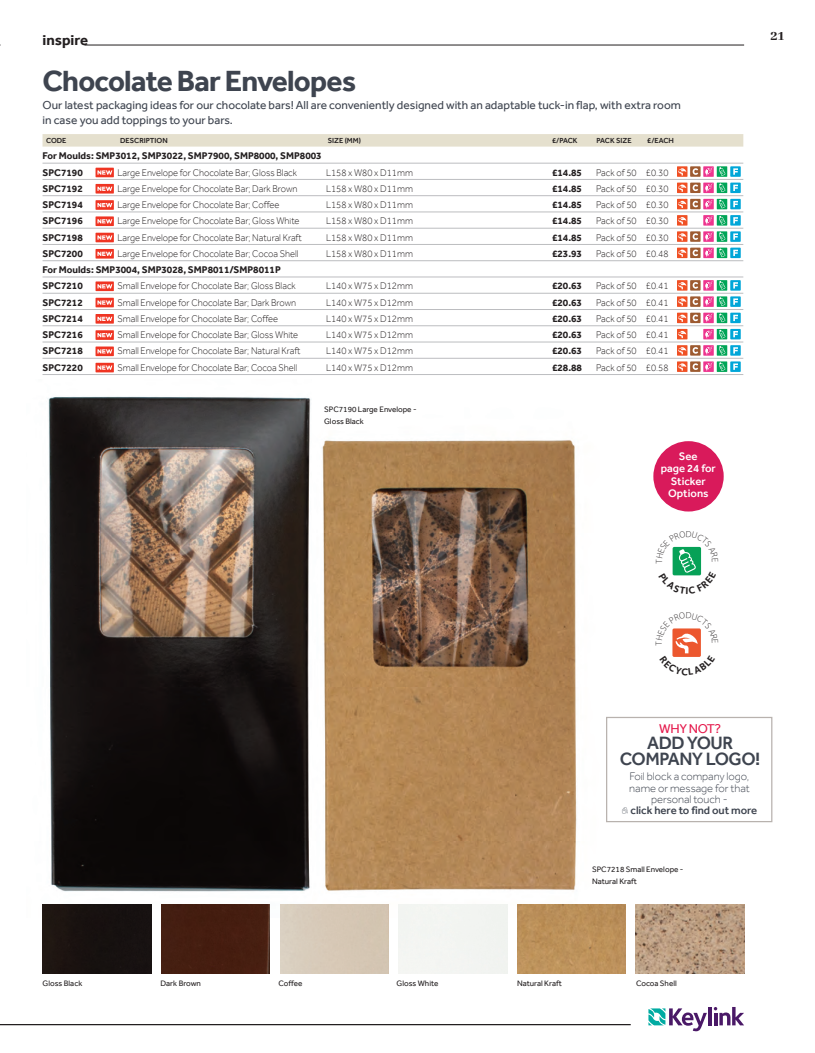
<style>
.page{position:relative;width:815px;height:1053px;background:#fff}
.page>*{position:absolute;margin:0;border:0;box-sizing:border-box;transform-origin:0 0}
.t1{font:700 30px "Effra";letter-spacing:-.025em;color:#3e444f}
.t2{font:500 18.38px/15.8px "Effra";letter-spacing:-.025em;color:#3e444f;text-align:center}
.t3{font:700 15px "Effra";color:#231f20}
.t4{font:800 15px "Abhaya Libre";color:#231f20}
.t5{font:13.12px "Effra";letter-spacing:-.025em;color:#e5194c}
.t6{font:11.88px/15px "Effra";color:#3e444f}
.t7{font:300 11.25px/11.2px "Effra";letter-spacing:-.005em;color:#3e444f;text-align:center}
.t8{font:500 11.25px/12.2px "Effra";color:#fff;text-align:center}
.t9{font:300 10px "Effra";color:#231f20;scale:.94 1}
.t10{font:700 10px "Effra";color:#231f20}
.t11{font:8.12px/12.1px "Effra";color:#231f20}
.t12{font:500 7.5px "Effra";color:#231f20}
.s1{font-family:"Keylink Icons 19";font-weight:400}
.s2{font-weight:500}
</style>
<div class="page">
<div style="left:653px;top:441px;width:71px;height:70px;background:#d91a5b;border-radius:50%"></div>
<img style="left:42px;top:396px;width:269px;height:521px">
<svg style="left:322px;top:440px;width:255px;height:477px;background:#a7815a"></svg>
<div style="left:43px;top:134px;width:700px;height:13px;background:#e5e0ce"></div>
<hr style="left:43px;top:163px;width:700px;height:1px;background:#bcbdc0">
<hr style="left:43px;top:179px;width:700px;height:1px;background:#bcbdc0">
<svg style="left:96px;top:168px;width:18px;height:9px"></svg>
<hr style="left:43px;top:195px;width:700px;height:1px;background:#bcbdc0">
<svg style="left:96px;top:184px;width:18px;height:9px"></svg>
<svg style="left:677px;top:166px;width:64px;height:27px"></svg>
<hr style="left:43px;top:212px;width:700px;height:1px;background:#bcbdc0">
<svg style="left:96px;top:200px;width:18px;height:10px"></svg>
<svg style="left:677px;top:199px;width:64px;height:10px"></svg>
<hr style="left:43px;top:228px;width:700px;height:1px;background:#bcbdc0">
<svg style="left:96px;top:216px;width:18px;height:10px"></svg>
<svg style="left:677px;top:215px;width:10px;height:10px"></svg>
<svg style="left:703px;top:215px;width:38px;height:10px"></svg>
<hr style="left:43px;top:244px;width:700px;height:1px;background:#bcbdc0">
<svg style="left:96px;top:233px;width:18px;height:9px"></svg>
<hr style="left:43px;top:260px;width:700px;height:1px;background:#bcbdc0">
<svg style="left:96px;top:249px;width:18px;height:9px"></svg>
<svg style="left:677px;top:231px;width:64px;height:27px"></svg>
<hr style="left:43px;top:277px;width:700px;height:1px;background:#bcbdc0">
<hr style="left:43px;top:293px;width:700px;height:1px;background:#bcbdc0">
<svg style="left:96px;top:281px;width:18px;height:10px"></svg>
<svg style="left:677px;top:280px;width:64px;height:10px"></svg>
<hr style="left:43px;top:309px;width:700px;height:1px;background:#bcbdc0">
<svg style="left:96px;top:298px;width:18px;height:9px"></svg>
<hr style="left:43px;top:325px;width:700px;height:1px;background:#bcbdc0">
<svg style="left:96px;top:314px;width:18px;height:9px"></svg>
<svg style="left:677px;top:296px;width:64px;height:27px"></svg>
<hr style="left:43px;top:342px;width:700px;height:1px;background:#bcbdc0">
<svg style="left:96px;top:330px;width:18px;height:10px"></svg>
<svg style="left:677px;top:329px;width:10px;height:10px"></svg>
<svg style="left:703px;top:329px;width:38px;height:10px"></svg>
<hr style="left:43px;top:358px;width:700px;height:1px;background:#bcbdc0">
<svg style="left:96px;top:346px;width:18px;height:10px"></svg>
<svg style="left:677px;top:345px;width:64px;height:10px"></svg>
<hr style="left:43px;top:374px;width:700px;height:1px;background:#bcbdc0">
<svg style="left:96px;top:363px;width:18px;height:9px"></svg>
<svg style="left:677px;top:361px;width:64px;height:11px"></svg>
<div style="left:161px;top:904px;width:109px;height:69px;background:#451e10"></div>
<img style="left:636px;top:904px;width:108px;height:69px">
<div style="left:517px;top:904px;width:109px;height:69px;background:#bc915a"></div>
<img style="left:280px;top:904px;width:109px;height:69px">
<div style="left:399px;top:904px;width:108px;height:69px;background:#f2f4f1"></div>
<div style="left:43px;top:904px;width:108px;height:69px;background:#181210"></div>
<hr style="left:0;top:1023px;width:631px;height:2px;background:#231f20">
<hr style="left:708px;top:1006px;width:3px;height:19px;background:#4a1967">
<svg style="left:714px;top:1007px;width:30px;height:18px"></svg>
<svg style="left:648px;top:1008px;width:59px;height:23px"></svg>
<hr style="left:85px;top:45px;width:659px;height:1px;background:#231f20">
<div style="left:606px;top:716px;width:166px;height:106px;border:1px solid #b8b2ae"></div>
<svg style="left:672px;top:628px;width:29px;height:29px"></svg>
<svg style="left:672px;top:546px;width:30px;height:30px"></svg>
<p class="t3" style="left:43px;top:31px;width:47px">inspire</p>
<p class="t1" style="left:43px;top:63px;width:315px">Chocolate Bar Envelopes</p>
<p class="t6" style="left:43px;top:98px;width:640px">Our latest packaging ideas for our chocolate bars! All are conveniently designed with an adaptable tuck-in flap, with extra room in case you add toppings to your bars.</p>
<p class="t12" style="left:46px;top:136px;width:22px">CODE</p>
<p class="t12" style="left:120px;top:136px;width:49px">DESCRIPTION</p>
<p class="t12" style="left:328px;top:136px;width:35px">SIZE (MM)</p>
<p class="t12" style="left:552px;top:136px;width:27px">£/PACK</p>
<p class="t12" style="left:597px;top:136px;width:37px">PACK SIZE</p>
<p class="t12" style="left:647px;top:136px;width:28px">£/EACH</p>
<p class="t10" style="left:43px;top:150px;width:281px">For Moulds: SMP3012, SMP3022, SMP7900, SMP8000, SMP8003</p>
<p class="t10" style="left:43px;top:166px;width:42px">SPC7190</p>
<p class="t9" style="left:117px;top:166px;width:193px">Large Envelope for Chocolate Bar; Gloss Black</p>
<p class="t9" style="left:326px;top:166px;width:94px">L158 x W80 x D11mm</p>
<p class="t10" style="left:552px;top:166px;width:32px">£14.85</p>
<p class="t9" style="left:596px;top:166px;width:79px">Pack of 50 £0.30</p>
<p class="t10" style="left:43px;top:182px;width:42px">SPC7192</p>
<p class="t9" style="left:117px;top:182px;width:193px">Large Envelope for Chocolate Bar; Dark Brown</p>
<p class="t9" style="left:326px;top:182px;width:94px">L158 x W80 x D11mm</p>
<p class="t10" style="left:552px;top:182px;width:32px">£14.85</p>
<p class="t9" style="left:596px;top:182px;width:79px">Pack of 50 £0.30</p>
<p class="t10" style="left:43px;top:199px;width:42px">SPC7194</p>
<p class="t9" style="left:117px;top:199px;width:174px">Large Envelope for Chocolate Bar; Coffee</p>
<p class="t9" style="left:326px;top:199px;width:94px">L158 x W80 x D11mm</p>
<p class="t10" style="left:552px;top:199px;width:32px">£14.85</p>
<p class="t9" style="left:596px;top:199px;width:79px">Pack of 50 £0.30</p>
<p class="t10" style="left:43px;top:215px;width:42px">SPC7196</p>
<p class="t9" style="left:117px;top:215px;width:195px">Large Envelope for Chocolate Bar; Gloss White</p>
<p class="t9" style="left:326px;top:215px;width:94px">L158 x W80 x D11mm</p>
<p class="t10" style="left:552px;top:215px;width:32px">£14.85</p>
<p class="t9" style="left:596px;top:215px;width:79px">Pack of 50 £0.30</p>
<p class="t10" style="left:43px;top:231px;width:42px">SPC7198</p>
<p class="t9" style="left:117px;top:231px;width:198px">Large Envelope for Chocolate Bar; Natural Kraft</p>
<p class="t9" style="left:326px;top:231px;width:94px">L158 x W80 x D11mm</p>
<p class="t10" style="left:552px;top:231px;width:32px">£14.85</p>
<p class="t9" style="left:596px;top:231px;width:79px">Pack of 50 £0.30</p>
<p class="t10" style="left:43px;top:247px;width:42px">SPC7200</p>
<p class="t9" style="left:117px;top:247px;width:194px">Large Envelope for Chocolate Bar; Cocoa Shell</p>
<p class="t9" style="left:326px;top:247px;width:94px">L158 x W80 x D11mm</p>
<p class="t10" style="left:552px;top:247px;width:32px">£23.93</p>
<p class="t9" style="left:596px;top:247px;width:79px">Pack of 50 £0.48</p>
<p class="t10" style="left:43px;top:264px;width:240px">For Moulds: SMP3004, SMP3028, SMP8011/SMP8011P</p>
<p class="t10" style="left:43px;top:280px;width:42px">SPC7210</p>
<p class="t9" style="left:117px;top:280px;width:191px">Small Envelope for Chocolate Bar; Gloss Black</p>
<p class="t9" style="left:326px;top:280px;width:94px">L140 x W75 x D12mm</p>
<p class="t10" style="left:552px;top:280px;width:32px">£20.63</p>
<p class="t9" style="left:596px;top:280px;width:79px">Pack of 50 £0.41</p>
<p class="t10" style="left:43px;top:296px;width:42px">SPC7212</p>
<p class="t9" style="left:117px;top:296px;width:192px">Small Envelope for Chocolate Bar; Dark Brown</p>
<p class="t9" style="left:326px;top:296px;width:94px">L140 x W75 x D12mm</p>
<p class="t10" style="left:552px;top:296px;width:32px">£20.63</p>
<p class="t9" style="left:596px;top:296px;width:79px">Pack of 50 £0.41</p>
<p class="t10" style="left:43px;top:312px;width:42px">SPC7214</p>
<p class="t9" style="left:117px;top:312px;width:173px">Small Envelope for Chocolate Bar; Coffee</p>
<p class="t9" style="left:326px;top:312px;width:94px">L140 x W75 x D12mm</p>
<p class="t10" style="left:552px;top:312px;width:32px">£20.63</p>
<p class="t9" style="left:596px;top:312px;width:79px">Pack of 50 £0.41</p>
<p class="t10" style="left:43px;top:329px;width:42px">SPC7216</p>
<p class="t9" style="left:117px;top:329px;width:194px">Small Envelope for Chocolate Bar; Gloss White</p>
<p class="t9" style="left:326px;top:329px;width:94px">L140 x W75 x D12mm</p>
<p class="t10" style="left:552px;top:329px;width:32px">£20.63</p>
<p class="t9" style="left:596px;top:329px;width:79px">Pack of 50 £0.41</p>
<p class="t10" style="left:43px;top:345px;width:42px">SPC7218</p>
<p class="t9" style="left:117px;top:345px;width:196px">Small Envelope for Chocolate Bar; Natural Kraft</p>
<p class="t9" style="left:326px;top:345px;width:94px">L140 x W75 x D12mm</p>
<p class="t10" style="left:552px;top:345px;width:32px">£20.63</p>
<p class="t9" style="left:596px;top:345px;width:79px">Pack of 50 £0.41</p>
<p class="t10" style="left:43px;top:361px;width:42px">SPC7220</p>
<p class="t9" style="left:117px;top:361px;width:193px">Small Envelope for Chocolate Bar; Cocoa Shell</p>
<p class="t9" style="left:326px;top:361px;width:94px">L140 x W75 x D12mm</p>
<p class="t10" style="left:552px;top:361px;width:32px">£28.88</p>
<p class="t9" style="left:596px;top:361px;width:79px">Pack of 50 £0.58</p>
<p class="t11" style="left:324px;top:403px;width:94px">SPC7190 Large Envelope -<br>Gloss Black</p>
<p class="t8" style="left:661px;top:450px;width:57px">See<br>page 24 for<br>Sticker<br>Options</p>
<p class="t4" style="left:771px;top:27px;width:15px">21</p>
<p class="t5" style="left:659px;top:721px;width:63px">WHY NOT?</p>
<p class="t2" style="left:620px;top:735px;width:142px">ADD YOUR<br>COMPANY LOGO!</p>
<p class="t7" style="left:622px;top:770px;width:137px">Foil block a company logo, name or message for that personal touch -<br><span class="s1">X</span> <span class="s2">click here to find out more</span></p>
<p class="t11" style="left:592px;top:862px;width:93px">SPC7218 Small Envelope -<br>Natural Kraft</p>
<p class="t11" style="left:43px;top:976px;width:41px">Gloss Black</p>
<p class="t11" style="left:161px;top:976px;width:42px">Dark Brown</p>
<p class="t11" style="left:279px;top:976px;width:25px">Coffee</p>
<p class="t11" style="left:397px;top:976px;width:43px">Gloss White</p>
<p class="t11" style="left:517px;top:976px;width:46px">Natural Kraft</p>
<p class="t11" style="left:636px;top:976px;width:42px">Cocoa Shell</p>
</div>
